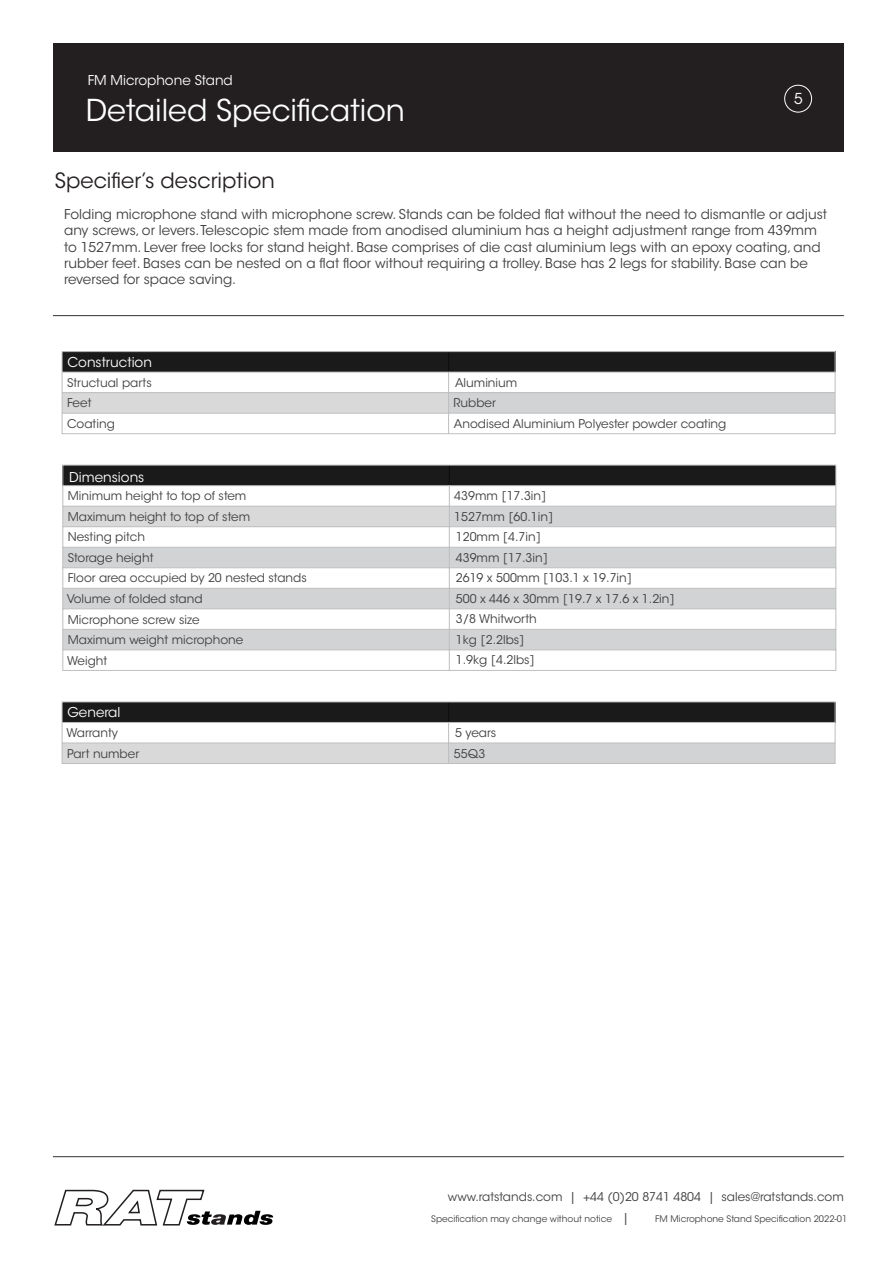
<style>
.page{position:relative;width:893px;height:1263px;background:#fff}
.page>*{position:absolute;margin:0;border:0;box-sizing:border-box;transform-origin:0 0}
.t1{font:30px "ITC Avant Garde Std";color:#fff}
.t2{font:21px "ITC Avant Garde Std";color:#231f20}
.t3{font:15px "ITC Avant Garde Std";color:#fff}
.t4{font:13.5px/16.2px "ITC Avant Garde Std";color:#404040}
.t5{font:13.5px "ITC Avant Garde Std";color:#fff}
.t6{font:12px "ITC Avant Garde Std";color:#404040}
.t7{font:9px "ITC Avant Garde Std";color:#404040}
.s1{font-size:12px}
</style>
<div class="page">
<hr style="left:53px;top:315px;width:791px;height:1px;background:#323232">
<div style="left:62px;top:702px;width:773px;height:20px;background:#1a1a1a"></div>
<div style="left:62px;top:743px;width:387px;height:20px;background:#d9d9d9"></div>
<div style="left:449px;top:743px;width:386px;height:20px;background:#d1d3d4"></div>
<svg style="left:448px;top:702px;width:1px;height:19px"></svg>
<hr style="left:62px;top:701px;width:1px;height:63px;background:#bfbfbf">
<hr style="left:835px;top:701px;width:1px;height:63px;background:#bfbfbf">
<hr style="left:448px;top:722px;width:1px;height:41px;background:#bfbfbf">
<hr style="left:62px;top:701px;width:773px;height:1px;background:#bfbfbf">
<hr style="left:62px;top:722px;width:773px;height:1px;background:#bfbfbf">
<hr style="left:62px;top:743px;width:773px;height:1px;background:#bfbfbf">
<hr style="left:62px;top:763px;width:773px;height:1px;background:#bfbfbf">
<div style="left:63px;top:465px;width:773px;height:21px;background:#1a1a1a"></div>
<svg style="left:63px;top:507px;width:772px;height:142px;fill:#d9d9d9"></svg>
<svg style="left:449px;top:466px;width:1px;height:19px"></svg>
<hr style="left:62px;top:465px;width:1px;height:206px;background:#bfbfbf">
<hr style="left:835px;top:465px;width:1px;height:206px;background:#bfbfbf">
<hr style="left:449px;top:486px;width:1px;height:184px;background:#bfbfbf">
<hr style="left:63px;top:465px;width:773px;height:1px;background:#bfbfbf">
<hr style="left:63px;top:485px;width:773px;height:1px;background:#bfbfbf">
<hr style="left:63px;top:506px;width:773px;height:1px;background:#bfbfbf">
<hr style="left:63px;top:526px;width:773px;height:1px;background:#bfbfbf">
<hr style="left:63px;top:547px;width:773px;height:1px;background:#bfbfbf">
<hr style="left:63px;top:567px;width:773px;height:1px;background:#bfbfbf">
<hr style="left:63px;top:588px;width:773px;height:1px;background:#bfbfbf">
<hr style="left:63px;top:608px;width:773px;height:1px;background:#bfbfbf">
<hr style="left:63px;top:629px;width:773px;height:1px;background:#bfbfbf">
<hr style="left:63px;top:649px;width:773px;height:1px;background:#bfbfbf">
<hr style="left:63px;top:670px;width:773px;height:1px;background:#bfbfbf">
<div style="left:62px;top:352px;width:773px;height:20px;background:#1a1a1a"></div>
<div style="left:62px;top:393px;width:387px;height:20px;background:#d9d9d9"></div>
<div style="left:449px;top:393px;width:386px;height:20px;background:#d1d3d4"></div>
<svg style="left:448px;top:353px;width:1px;height:19px"></svg>
<hr style="left:62px;top:351px;width:1px;height:83px;background:#bfbfbf">
<hr style="left:835px;top:351px;width:1px;height:83px;background:#bfbfbf">
<hr style="left:448px;top:372px;width:1px;height:62px;background:#bfbfbf">
<hr style="left:62px;top:351px;width:773px;height:1px;background:#bfbfbf">
<hr style="left:62px;top:372px;width:773px;height:1px;background:#bfbfbf">
<hr style="left:62px;top:392px;width:773px;height:1px;background:#bfbfbf">
<hr style="left:62px;top:413px;width:773px;height:1px;background:#bfbfbf">
<hr style="left:62px;top:433px;width:773px;height:1px;background:#bfbfbf">
<div style="left:53px;top:44px;width:791px;height:108px;background:#231f20"></div>
<div style="left:784px;top:85px;width:28px;height:27px;border:1px solid #fff;border-radius:50%"></div>
<svg style="left:54px;top:1189px;width:219px;height:37px"></svg>
<hr style="left:53px;top:1156px;width:791px;height:1px;background:#323232">
<p class="t5" style="left:88px;top:75px;width:147px">FM Microphone Stand</p>
<h1 class="t1" style="left:86px;top:99px;width:321px">Detailed Specification</h1>
<p class="t3" style="left:794px;top:93px;width:10px">5</p>
<h2 class="t2" style="left:55px;top:173px;width:221px">Specifier’s description</h2>
<p class="t4" style="left:64px;top:208px;width:764px">Folding microphone stand with microphone screw. Stands can be folded flat without the need to dismantle or adjust any screws, or levers.Telescopic stem made from anodised aluminium has a height adjustment range from 439mm to 1527mm. Lever free locks for stand height. Base comprises of die cast aluminium legs with an epoxy coating, and rubber feet. Bases can be nested on a flat floor without requiring a trolley. Base has 2 legs for stability. Base can be reversed for space saving.</p>
<p class="t5" style="left:67px;top:357px;width:86px">Construction</p>
<p class="t6" style="left:67px;top:378px;width:86px">Structual parts</p>
<p class="t6" style="left:455px;top:378px;width:64px">Aluminium</p>
<p class="t6" style="left:67px;top:398px;width:26px">Feet</p>
<p class="t6" style="left:454px;top:398px;width:44px">Rubber</p>
<p class="t6" style="left:67px;top:419px;width:49px">Coating</p>
<p class="t6" style="left:454px;top:420px;width:274px">Anodised Aluminium Polyester powder coating</p>
<p class="t5" style="left:69px;top:472px;width:77px">Dimensions</p>
<p class="t6" style="left:68px;top:491px;width:180px">Minimum height to top of stem</p>
<p class="t6" style="left:454px;top:491px;width:94px">439mm [17.3in]</p>
<p class="t6" style="left:68px;top:512px;width:184px">Maximum height to top of stem</p>
<p class="t6" style="left:454px;top:512px;width:101px">1527mm [60.1in]</p>
<p class="t6" style="left:68px;top:532px;width:79px">Nesting pitch</p>
<p class="t6" style="left:456px;top:532px;width:87px">120mm [4.7in]</p>
<p class="t6" style="left:68px;top:553px;width:87px">Storage height</p>
<p class="t6" style="left:456px;top:553px;width:94px">439mm [17.3in]</p>
<p class="t6" style="left:68px;top:574px;width:241px">Floor area occupied by 20 nested stands</p>
<p class="t6" style="left:456px;top:573px;width:178px">2619 x 500mm [103.1 x 19.7in]</p>
<p class="t6" style="left:67px;top:594px;width:137px">Volume of folded stand</p>
<p class="t6" style="left:456px;top:594px;width:220px">500 x 446 x 30mm [19.7 x 17.6 x 1.2in]</p>
<p class="t6" style="left:68px;top:615px;width:133px">Microphone screw size</p>
<p class="t6" style="left:456px;top:614px;width:82px">3/8 Whitworth</p>
<p class="t6" style="left:68px;top:635px;width:177px">Maximum weight microphone</p>
<p class="t6" style="left:456px;top:635px;width:70px">1kg [2.2lbs]</p>
<p class="t6" style="left:67px;top:656px;width:42px">Weight</p>
<p class="t6" style="left:456px;top:655px;width:81px">1.9kg [4.2lbs]</p>
<p class="t5" style="left:67px;top:707px;width:55px">General</p>
<p class="t6" style="left:67px;top:728px;width:53px">Warranty</p>
<p class="t6" style="left:455px;top:728px;width:43px">5 years</p>
<p class="t6" style="left:67px;top:749px;width:74px">Part number</p>
<p class="t6" style="left:454px;top:749px;width:33px">55Q3</p>
<p class="t6" style="left:448px;top:1192px;width:397px">www.ratstands.com | +44 (0)20 8741 4804 | sales@ratstands.com</p>
<p class="t7" style="left:655px;top:1215px;width:194px">FM Microphone Stand Specification 2022-01</p>
<p class="t7" style="left:431px;top:1215px;width:200px">Specification may change without notice <span class="s1">|</span></p>
</div>
